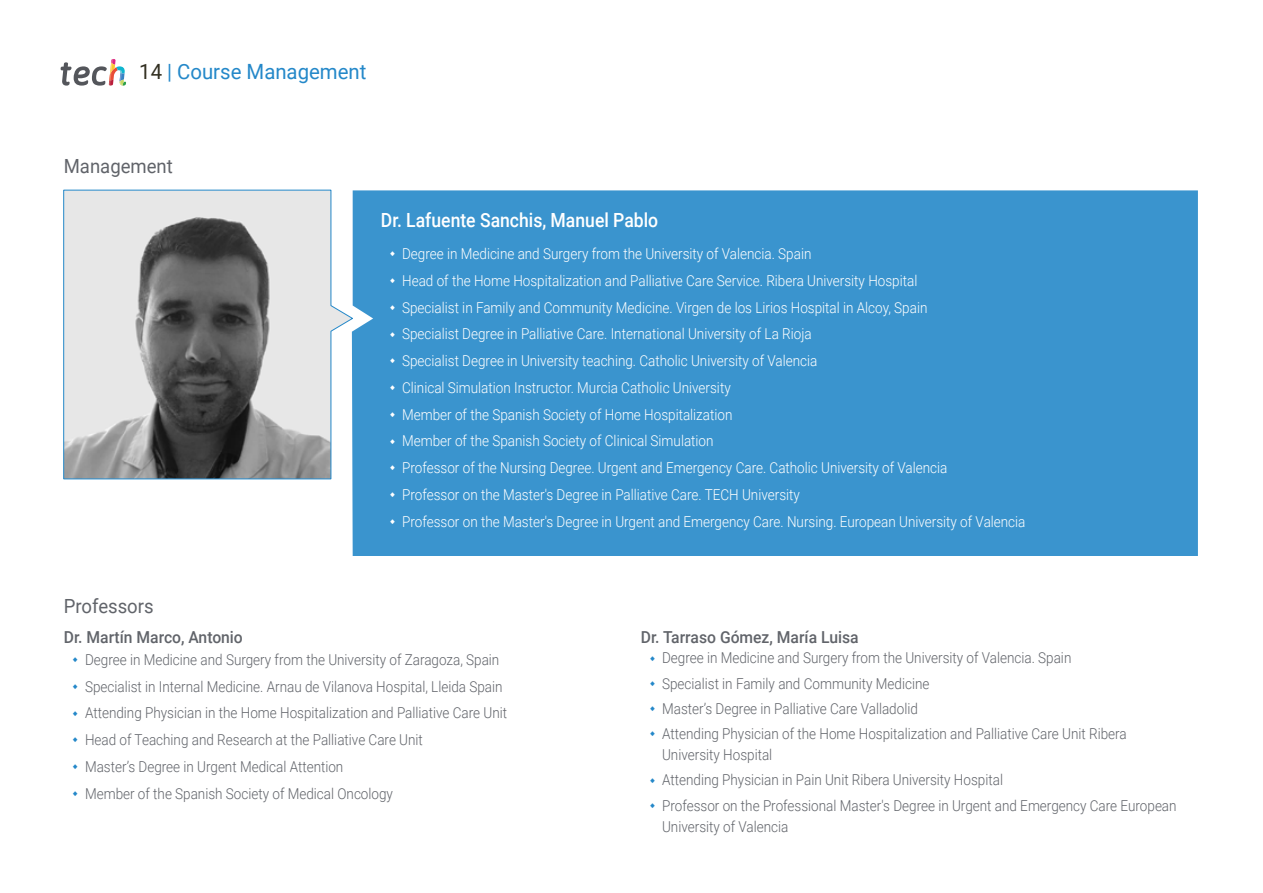
<style>
.page{position:relative;width:1263px;height:893px;background:#fff}
.page>*{position:absolute;margin:0;border:0;box-sizing:border-box;transform-origin:0 0}
.t1{font:21px "Roboto";color:#2488c9}
.t2{font:500 19.5px "Roboto";color:#fff;scale:.9 1}
.t3{font:19.5px "Roboto";color:#61646a;scale:.95 1}
.t4{font:500 16.5px "Roboto";color:#61646a;scale:.95 1}
.t5{font:300 15px/26.7px "Roboto";color:#fff;scale:.9 1}
.t6{font:300 15px/26.7px "Roboto";color:#61646a;scale:.9 1}
.s1{color:#312e20}
</style>
<div class="page">
<div style="left:352px;top:190px;width:846px;height:366px;background:#3a94ce"></div>
<svg style="left:63px;top:190px;width:290px;height:289px;background:#a7aaac"></svg>
<svg style="left:61px;top:59px;width:65px;height:27px"></svg>
<svg style="left:390px;top:251px;width:5px;height:5px"></svg>
<svg style="left:390px;top:278px;width:5px;height:5px"></svg>
<svg style="left:390px;top:305px;width:5px;height:5px"></svg>
<svg style="left:390px;top:332px;width:5px;height:5px"></svg>
<svg style="left:390px;top:358px;width:5px;height:5px"></svg>
<svg style="left:390px;top:385px;width:5px;height:5px"></svg>
<svg style="left:390px;top:412px;width:5px;height:5px"></svg>
<svg style="left:390px;top:439px;width:5px;height:5px"></svg>
<svg style="left:390px;top:465px;width:5px;height:5px"></svg>
<svg style="left:390px;top:492px;width:5px;height:5px"></svg>
<svg style="left:390px;top:519px;width:5px;height:5px"></svg>
<h1 class="t1" style="left:139px;top:57px;width:229px"><span class="s1">14</span> | Course Management</h1>
<h2 class="t3" style="left:64px;top:152px;width:116px">Management</h2>
<h2 class="t2" style="left:381px;top:207px;width:310px">Dr. Lafuente Sanchis, Manuel Pablo</h2>
<p class="t5" style="left:402px;top:240px;width:694px">Degree in Medicine and Surgery from the University of Valencia. Spain<br>Head of the Home Hospitalization and Palliative Care Service. Ribera University Hospital<br>Specialist in Family and Community Medicine. Virgen de los Lirios Hospital in Alcoy, Spain<br>Specialist Degree in Palliative Care. International University of La Rioja<br>Specialist Degree in University teaching. Catholic University of Valencia<br>Clinical Simulation Instructor. Murcia Catholic University<br>Member of the Spanish Society of Home Hospitalization<br>Member of the Spanish Society of Clinical Simulation<br>Professor of the Nursing Degree. Urgent and Emergency Care. Catholic University of Valencia<br>Professor on the Master's Degree in Palliative Care. TECH University<br>Professor on the Master's Degree in Urgent and Emergency Care. Nursing. European University of Valencia</p>
<h2 class="t3" style="left:64px;top:592px;width:96px">Professors</h2>
<p class="t4" style="left:64px;top:625px;width:190px">Dr. Martín Marco, Antonio</p>
<p class="t6" style="left:85px;top:646px;width:471px">Degree in Medicine and Surgery from the University of Zaragoza, Spain Specialist in Internal Medicine. Arnau de Vilanova Hospital, Lleida Spain Attending Physician in the Home Hospitalization and Palliative Care Unit Head of Teaching and Research at the Palliative Care Unit<br>Master’s Degree in Urgent Medical Attention<br>Member of the Spanish Society of Medical Oncology</p>
<p class="t4" style="left:641px;top:625px;width:231px">Dr. Tarraso Gómez, María Luisa</p>
<p class="t6" style="left:662px;top:645px;width:518px;line-height:25.2px">Degree in Medicine and Surgery from the University of Valencia. Spain Specialist in Family and Community Medicine<br>Master’s Degree in Palliative Care Valladolid<br>Attending Physician of the Home Hospitalization and Palliative Care Unit Ribera</p>
<p class="t6" style="left:662px;top:742px;width:573px;line-height:25.2px">University Hospital<br>Attending Physician in Pain Unit Ribera University Hospital<br>Professor on the Professional Master's Degree in Urgent and Emergency Care European</p>
<p class="t6" style="left:662px;top:812px;width:142px">University of Valencia</p>
</div>
